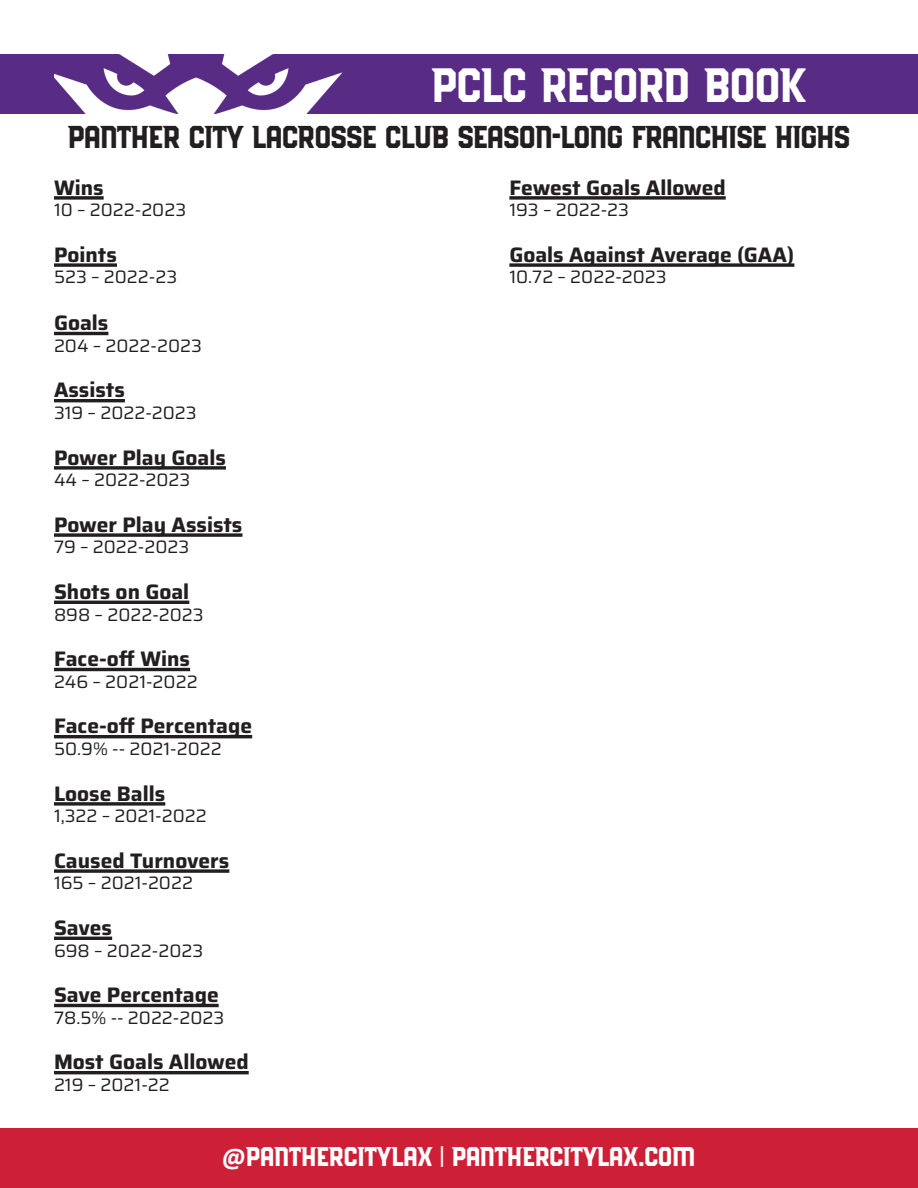
<style>
.page{position:relative;width:918px;height:1188px;background:#fff}
.page>*{position:absolute;margin:0;border:0;box-sizing:border-box;transform-origin:0 0}
.t1{font:48px "PCBLOCK Regular";color:#fff}
.t2{font:31.5px "PCBLOCK Regular";letter-spacing:-.01em;color:#231f20}
.t3{font:27px "PCBLOCK Regular";color:#fff}
.t4{font:100 21px "Saira";color:#231f20}
.t5{font:100 18px "Saira";color:#231f20}
.s1{font-family:"Calibri";font-weight:700}
.s2{font-family:"Morganite";font-weight:700}
</style>
<div class="page">
<div style="left:0;top:1129px;width:918px;height:59px;background:#cd1f36"></div>
<svg style="left:54px;top:196px;width:50px;height:4px"></svg>
<svg style="left:54px;top:263px;width:63px;height:4px"></svg>
<hr style="left:54px;top:332px;width:54px;height:3px;background:#231f20">
<hr style="left:54px;top:399px;width:71px;height:3px;background:#231f20">
<svg style="left:54px;top:466px;width:172px;height:4px"></svg>
<svg style="left:54px;top:533px;width:188px;height:4px"></svg>
<hr style="left:54px;top:601px;width:135px;height:3px;background:#231f20">
<hr style="left:54px;top:668px;width:136px;height:3px;background:#231f20">
<hr style="left:54px;top:735px;width:198px;height:3px;background:#231f20">
<svg style="left:54px;top:802px;width:111px;height:4px"></svg>
<svg style="left:54px;top:869px;width:175px;height:4px"></svg>
<hr style="left:54px;top:937px;width:58px;height:3px;background:#231f20">
<hr style="left:54px;top:1004px;width:165px;height:3px;background:#231f20">
<hr style="left:54px;top:1071px;width:195px;height:3px;background:#231f20">
<svg style="left:509px;top:196px;width:217px;height:4px"></svg>
<svg style="left:509px;top:263px;width:285px;height:4px"></svg>
<div style="left:0;top:54px;width:918px;height:60px;background:#582c84"></div>
<img style="left:54px;top:54px;width:289px;height:60px">
<p class="t1" style="left:431px;top:64px;width:375px">PCLC RECORD BOOK</p>
<p class="t2" style="left:68px;top:123px;width:784px">PANTHER CITY LACROSSE CLUB SEASON-LONG FRANCHISE HIGHS</p>
<p class="t4" style="left:54px;top:170px;width:51px">Wins</p>
<p class="t5" style="left:54px;top:195px;width:134px">10 – 2022-2023</p>
<p class="t4" style="left:54px;top:237px;width:64px">Points</p>
<p class="t5" style="left:54px;top:262px;width:125px">523 – 2022-23</p>
<p class="t4" style="left:54px;top:306px;width:56px">Goals</p>
<p class="t5" style="left:54px;top:331px;width:149px">204 – 2022-2023</p>
<p class="t4" style="left:54px;top:373px;width:72px">Assists</p>
<p class="t5" style="left:54px;top:398px;width:144px">319 – 2022-2023</p>
<p class="t4" style="left:54px;top:440px;width:173px">Power Play Goals</p>
<p class="t5" style="left:54px;top:465px;width:138px">44 – 2022-2023</p>
<p class="t4" style="left:54px;top:507px;width:190px">Power Play Assists</p>
<p class="t5" style="left:54px;top:532px;width:137px">79 – 2022-2023</p>
<p class="t4" style="left:54px;top:575px;width:137px">Shots on Goal</p>
<p class="t5" style="left:54px;top:600px;width:151px">898 – 2022-2023</p>
<p class="t4" style="left:54px;top:642px;width:138px">Face-off Wins</p>
<p class="t5" style="left:54px;top:667px;width:145px">246 – 2021-2022</p>
<p class="t4" style="left:54px;top:709px;width:200px">Face-off Percentage</p>
<p class="t5" style="left:54px;top:734px;width:169px">50.9% -- 2021-2022</p>
<p class="t4" style="left:54px;top:776px;width:113px">Loose Balls</p>
<p class="t5" style="left:54px;top:801px;width:154px">1,322 – 2021-2022</p>
<p class="t4" style="left:54px;top:843px;width:177px">Caused Turnovers</p>
<p class="t5" style="left:54px;top:868px;width:141px">165 – 2021-2022</p>
<p class="t4" style="left:54px;top:911px;width:60px">Saves</p>
<p class="t5" style="left:54px;top:936px;width:151px">698 – 2022-2023</p>
<p class="t4" style="left:54px;top:978px;width:166px">Save Percentage</p>
<p class="t5" style="left:54px;top:1003px;width:172px">78.5% -- 2022-2023</p>
<p class="t4" style="left:54px;top:1045px;width:196px">Most Goals Allowed</p>
<p class="t5" style="left:54px;top:1070px;width:117px">219 – 2021-22</p>
<p class="t4" style="left:509px;top:170px;width:218px">Fewest Goals Allowed</p>
<p class="t5" style="left:509px;top:195px;width:121px">193 – 2022-23</p>
<p class="t4" style="left:509px;top:237px;width:287px">Goals Against Average (GAA)</p>
<p class="t5" style="left:509px;top:262px;width:159px">10.72 – 2022-2023</p>
<p class="t3" style="left:222px;top:1145px;width:39px"><span class="s1">@</span>PANTHERCITYLA</p>
<p class="t3" style="left:417px;top:1145px;width:49px">X <span class="s2">|</span> PANTHERCITYLA</p>
<p class="t3" style="left:623px;top:1145px;width:73px">X.COM</p>
</div>
